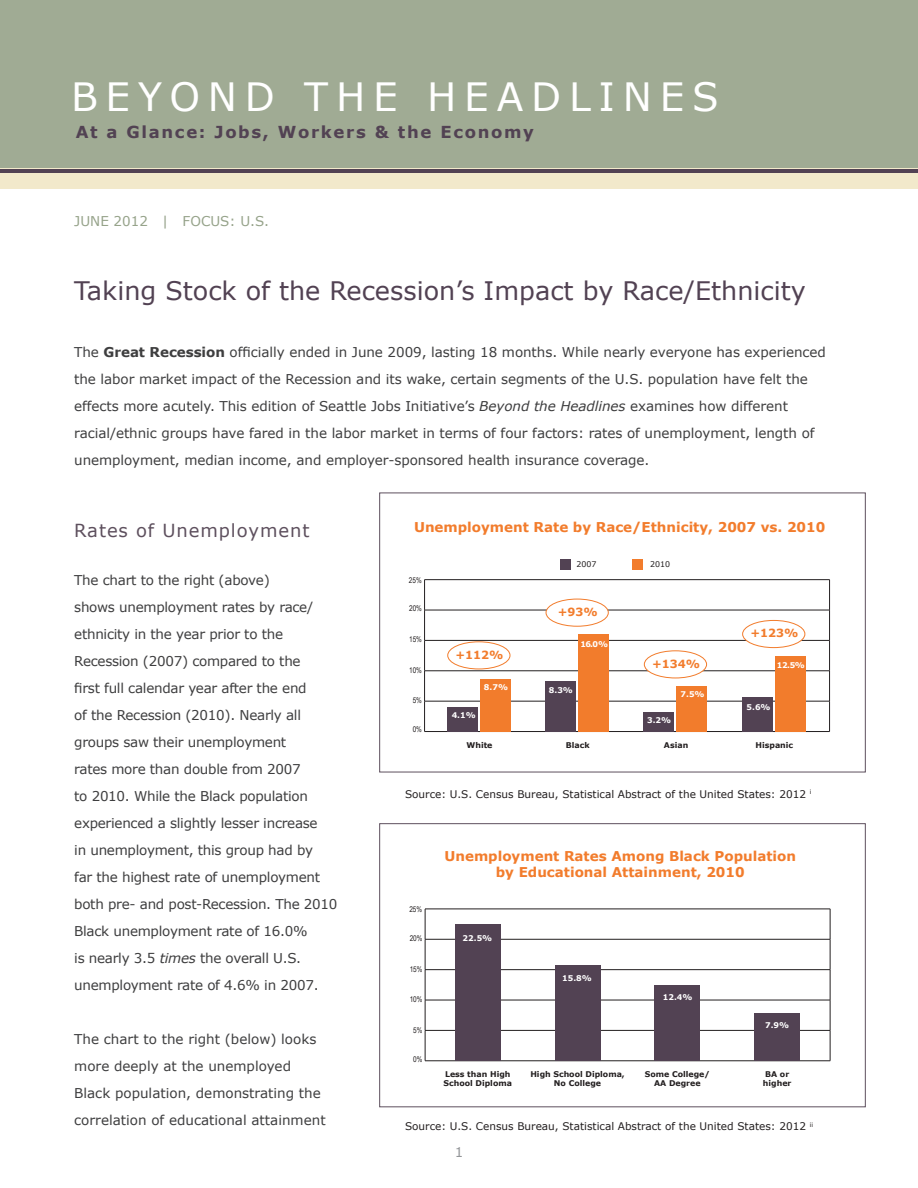
<style>
.page{position:relative;width:918px;height:1188px;background:#fff}
.page>*{position:absolute;margin:0;border:0;box-sizing:border-box;transform-origin:0 0}
.t1{font:39px "Verdana";letter-spacing:.2em;color:#fff}
.t2{font:25.5px "Verdana";color:#524253}
.t3{font:18px "Verdana";letter-spacing:.05em;color:#5e505e}
.t4{font:700 16.5px "Verdana";letter-spacing:.1em;color:#524253}
.t5{font:13.5px/27px "Verdana";letter-spacing:-.005em;color:#3e3e3f}
.t6{font:700 13.5px/16.2px "Verdana";color:#f27c2c;text-align:center}
.t7{font:13.5px "Verdana";color:#96a38a}
.t8{font:13.5px "Verdana";color:#939598}
.t9{font:700 11.25px "Verdana";color:#f27c2c}
.t10{font:10.5px "Verdana";color:#231f20}
.t11{font:700 7.8px/9.4px "Verdana";color:#231f20}
.t12{font:700 7.8px "Verdana";color:#fff}
.t13{font:7.8px "Arial Narrow";color:#231f20}
.t14{font:7.8px "Verdana";color:#231f20}
.s1{font-weight:700}
.s2{font-style:italic}
</style>
<div class="page">
<div style="left:0;top:0;width:918px;height:179px;background:#a0ab94"></div>
<div style="left:0;top:169px;width:918px;height:20px;background:#f2e9cb"></div>
<hr style="left:0;top:169px;width:918px;height:3px;background:#524253">
<div style="left:560px;top:559px;width:10px;height:10px;background:#524253"></div>
<div style="left:633px;top:559px;width:10px;height:10px;background:#f27c2c"></div>
<hr style="left:424px;top:579px;width:406px;height:1px;background:#231f20">
<hr style="left:424px;top:580px;width:1px;height:30px;background:#231f20">
<hr style="left:829px;top:580px;width:1px;height:30px;background:#231f20">
<hr style="left:424px;top:610px;width:406px;height:1px;background:#231f20">
<hr style="left:424px;top:610px;width:1px;height:30px;background:#231f20">
<hr style="left:829px;top:610px;width:1px;height:30px;background:#231f20">
<hr style="left:424px;top:640px;width:406px;height:1px;background:#231f20">
<hr style="left:424px;top:641px;width:1px;height:30px;background:#231f20">
<hr style="left:829px;top:641px;width:1px;height:30px;background:#231f20">
<hr style="left:424px;top:671px;width:406px;height:1px;background:#231f20">
<hr style="left:424px;top:671px;width:1px;height:30px;background:#231f20">
<hr style="left:829px;top:671px;width:1px;height:30px;background:#231f20">
<hr style="left:424px;top:701px;width:406px;height:1px;background:#231f20">
<hr style="left:424px;top:701px;width:1px;height:30px;background:#231f20">
<hr style="left:829px;top:701px;width:1px;height:30px;background:#231f20">
<hr style="left:424px;top:731px;width:406px;height:1px;background:#231f20">
<div style="left:447px;top:707px;width:31px;height:25px;background:#524253"></div>
<div style="left:480px;top:679px;width:31px;height:53px;background:#f27c2c"></div>
<div style="left:447px;top:642px;width:63px;height:27px;border:1px solid #f27c2c;border-radius:50%"></div>
<div style="left:742px;top:698px;width:30px;height:34px;background:#524253"></div>
<div style="left:775px;top:656px;width:30px;height:76px;background:#f27c2c"></div>
<div style="left:743px;top:620px;width:62px;height:28px;background:#fff;border-radius:50%"></div>
<div style="left:742px;top:620px;width:63px;height:28px;border:1px solid #f27c2c;border-radius:50%"></div>
<div style="left:644px;top:712px;width:30px;height:20px;background:#524253"></div>
<div style="left:677px;top:686px;width:30px;height:46px;background:#f27c2c"></div>
<div style="left:644px;top:651px;width:63px;height:27px;background:#fff;border-radius:50%"></div>
<div style="left:644px;top:651px;width:63px;height:27px;border:1px solid #f27c2c;border-radius:50%"></div>
<div style="left:545px;top:681px;width:31px;height:51px;background:#524253"></div>
<div style="left:578px;top:634px;width:31px;height:98px;background:#f27c2c"></div>
<div style="left:546px;top:599px;width:62px;height:27px;background:#fff;border-radius:50%"></div>
<div style="left:546px;top:599px;width:63px;height:28px;border:1px solid #f27c2c;border-radius:50%"></div>
<hr style="left:425px;top:909px;width:405px;height:1px;background:#231f20">
<hr style="left:425px;top:909px;width:1px;height:30px;background:#231f20">
<hr style="left:830px;top:909px;width:1px;height:30px;background:#231f20">
<hr style="left:425px;top:939px;width:405px;height:1px;background:#231f20">
<hr style="left:425px;top:939px;width:1px;height:31px;background:#231f20">
<hr style="left:830px;top:939px;width:1px;height:31px;background:#231f20">
<hr style="left:425px;top:969px;width:405px;height:1px;background:#231f20">
<hr style="left:425px;top:970px;width:1px;height:30px;background:#231f20">
<hr style="left:830px;top:970px;width:1px;height:30px;background:#231f20">
<hr style="left:425px;top:1000px;width:405px;height:1px;background:#231f20">
<hr style="left:425px;top:1000px;width:1px;height:30px;background:#231f20">
<hr style="left:830px;top:1000px;width:1px;height:30px;background:#231f20">
<hr style="left:425px;top:1030px;width:405px;height:1px;background:#231f20">
<hr style="left:425px;top:1031px;width:1px;height:30px;background:#231f20">
<hr style="left:830px;top:1031px;width:1px;height:30px;background:#231f20">
<hr style="left:425px;top:1061px;width:405px;height:1px;background:#231f20">
<div style="left:455px;top:924px;width:46px;height:137px;background:#524253"></div>
<div style="left:754px;top:1013px;width:46px;height:48px;background:#524253"></div>
<div style="left:655px;top:986px;width:45px;height:75px;background:#524253"></div>
<div style="left:555px;top:965px;width:45px;height:96px;background:#524253"></div>
<div style="left:380px;top:823px;width:486px;height:284px;border:1px solid #5e505e"></div>
<p class="t1" style="left:71px;top:70px;width:649px">BEYOND THE HEADLINES</p>
<p class="t4" style="left:76px;top:120px;width:460px">At a Glance: Jobs, Workers &amp; the Economy</p>
<p class="t7" style="left:74px;top:212px;width:196px">JUNE 2012 | FOCUS: U.S.</p>
<p class="t2" style="left:74px;top:273px;width:733px">Taking Stock of the Recession’s Impact by Race/Ethnicity</p>
<p class="t5" style="left:74px;top:338px;width:753px">The <span class="s1">Great Recession</span> officially ended in June 2009, lasting 18 months. While nearly everyone has experienced the labor market impact of the Recession and its wake, certain segments of the U.S. population have felt the effects more acutely. This edition of Seattle Jobs Initiative’s <span class="s2">Beyond the Headlines</span> examines how different racial/ethnic groups have fared in the labor market in terms of four factors: rates of unemployment, length of unemployment, median income, and employer-sponsored health insurance coverage.</p>
<p class="t3" style="left:74px;top:518px;width:237px">Rates of Unemployment</p>
<p class="t5" style="left:74px;top:567px;width:265px">The chart to the right (above)<br>shows unemployment rates by race/ ethnicity in the year prior to the Recession (2007) compared to the<br>first full calendar year after the end<br>of the Recession (2010). Nearly all groups saw their unemployment<br>rates more than double from 2007<br>to 2010. While the Black population experienced a slightly lesser increase<br>in unemployment, this group had by<br>far the highest rate of unemployment both pre- and post-Recession. The 2010<br>Black unemployment rate of 16.0%<br>is nearly 3.5 <span class="s2">times</span> the overall U.S. unemployment rate of 4.6% in 2007.</p>
<p class="t5" style="left:74px;top:1026px;width:253px">The chart to the right (below) looks more deeply at the unemployed Black population, demonstrating the correlation of educational attainment</p>
<p class="t6" style="left:414px;top:518px;width:413px">Unemployment Rate by Race/Ethnicity, 2007 vs. 2010</p>
<p class="t14" style="left:577px;top:559px;width:22px">2007</p>
<p class="t14" style="left:650px;top:559px;width:22px">2010</p>
<p class="t13" style="left:409px;top:574px;width:14px">25%</p>
<p class="t13" style="left:409px;top:603px;width:14px">20%</p>
<p class="t13" style="left:409px;top:634px;width:14px">15%</p>
<p class="t13" style="left:409px;top:664px;width:14px">10%</p>
<p class="t13" style="left:413px;top:695px;width:11px">5%</p>
<p class="t13" style="left:413px;top:724px;width:11px">0%</p>
<p class="t9" style="left:455px;top:647px;width:50px">+112%</p>
<p class="t12" style="left:452px;top:710px;width:26px">4.1%</p>
<p class="t12" style="left:484px;top:682px;width:26px">8.7%</p>
<p class="t11" style="left:467px;top:740px;width:28px">White</p>
<p class="t9" style="left:558px;top:604px;width:42px">+93%</p>
<p class="t12" style="left:581px;top:639px;width:29px">16.0%</p>
<p class="t12" style="left:549px;top:685px;width:26px">8.3%</p>
<p class="t11" style="left:566px;top:740px;width:25px">Black</p>
<p class="t9" style="left:652px;top:656px;width:50px">+134%</p>
<p class="t12" style="left:647px;top:714px;width:26px">3.2%</p>
<p class="t12" style="left:681px;top:689px;width:26px">7.5%</p>
<p class="t11" style="left:664px;top:740px;width:26px">Asian</p>
<p class="t9" style="left:750px;top:625px;width:50px">+123%</p>
<p class="t12" style="left:777px;top:659px;width:30px">12.5%</p>
<p class="t12" style="left:747px;top:702px;width:26px">5.6%</p>
<p class="t11" style="left:756px;top:740px;width:39px">Hispanic</p>
<p class="t10" style="left:405px;top:787px;width:408px">Source: U.S. Census Bureau, Statistical Abstract of the United States: 2012 <sup>i</sup></p>
<p class="t13" style="left:409px;top:904px;width:14px">25%</p>
<p class="t13" style="left:410px;top:932px;width:14px">20%</p>
<p class="t13" style="left:410px;top:963px;width:14px">15%</p>
<p class="t13" style="left:410px;top:994px;width:14px">10%</p>
<p class="t13" style="left:413px;top:1024px;width:11px">5%</p>
<p class="t13" style="left:413px;top:1053px;width:11px">0%</p>
<p class="t6" style="left:444px;top:848px;width:353px">Unemployment Rates Among Black Population by Educational Attainment, 2010</p>
<p class="t12" style="left:463px;top:933px;width:31px">22.5%</p>
<p class="t12" style="left:562px;top:973px;width:31px">15.8%</p>
<p class="t12" style="left:663px;top:992px;width:31px">12.4%</p>
<p class="t11" style="left:444px;top:1069px;width:70px">Less than High<br>School Diploma</p>
<p class="t11" style="left:530px;top:1069px;width:96px;text-align:center">High School Diploma,<br>No College</p>
<p class="t11" style="left:645px;top:1069px;width:67px;text-align:center">Some College/<br>AA Degree</p>
<p class="t12" style="left:765px;top:1020px;width:26px">7.9%</p>
<p class="t11" style="left:763px;top:1069px;width:30px">BA or higher</p>
<p class="t10" style="left:405px;top:1119px;width:410px">Source: U.S. Census Bureau, Statistical Abstract of the United States: 2012 <sup>ii</sup></p>
<p class="t8" style="left:455px;top:1142px;width:10px">1</p>
</div>
